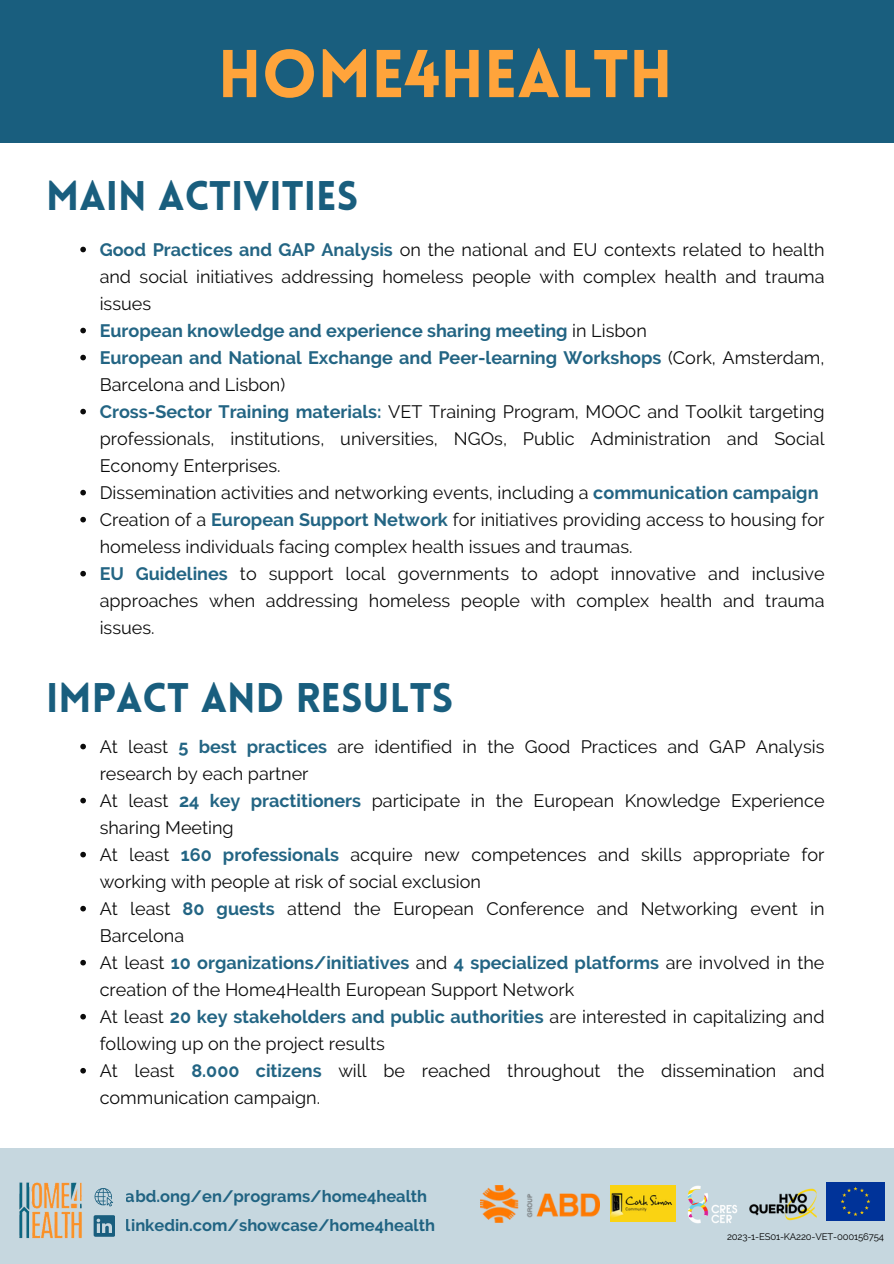
<style>
.page{position:relative;width:894px;height:1264px;background:#fff}
.page>*{position:absolute;margin:0;border:0;box-sizing:border-box;transform-origin:0 0}
.t1{font:900 66px "Lovelo";color:#ffa43b}
.t2{font:900 40.5px "Lovelo";color:#195e7e}
.t3{font:18px/27px "Raleway";color:#000}
.t4{font:700 16.5px/29.5px "Raleway";color:#195e7e}
.t5{font:9.6px "Raleway";letter-spacing:-.015em;color:#000}
.s1{font-weight:700;color:#195e7e}
</style>
<div class="page">
<div style="left:0;top:1148px;width:893px;height:115px;background:#c6d7df"></div>
<img style="left:480px;top:1185px;width:119px;height:37px">
<img style="left:749px;top:1188px;width:67px;height:32px">
<img style="left:687px;top:1185px;width:50px;height:38px">
<img style="left:610px;top:1185px;width:65px;height:36px">
<img style="left:826px;top:1182px;width:57px;height:38px">
<div style="left:0;top:0;width:893px;height:142px;background:#195e7e"></div>
<img style="left:19px;top:1182px;width:63px;height:57px">
<svg style="left:94px;top:1215px;width:21px;height:21px"></svg>
<svg style="left:94px;top:1188px;width:19px;height:18px"></svg>
<svg style="left:80px;top:743px;width:6px;height:6px"></svg>
<svg style="left:80px;top:797px;width:6px;height:6px"></svg>
<svg style="left:80px;top:851px;width:6px;height:6px"></svg>
<svg style="left:80px;top:905px;width:6px;height:6px"></svg>
<svg style="left:80px;top:959px;width:6px;height:6px"></svg>
<svg style="left:80px;top:1013px;width:6px;height:6px"></svg>
<svg style="left:80px;top:1067px;width:6px;height:6px"></svg>
<svg style="left:80px;top:247px;width:6px;height:5px"></svg>
<svg style="left:80px;top:328px;width:6px;height:5px"></svg>
<svg style="left:80px;top:355px;width:6px;height:5px"></svg>
<svg style="left:80px;top:409px;width:6px;height:5px"></svg>
<svg style="left:80px;top:490px;width:6px;height:5px"></svg>
<svg style="left:80px;top:517px;width:6px;height:5px"></svg>
<svg style="left:80px;top:571px;width:6px;height:5px"></svg>
<h2 class="t1" style="left:218px;top:48px;width:456px">HOME4HEALTH</h2>
<p class="t2" style="left:46px;top:180px;width:313px">MAIN ACTIVITIES</p>
<p class="t3" style="left:100px;top:236px;width:726px"><span class="s1">Good Practices and GAP Analysis</span> on the national and EU contexts related to health and social initiatives addressing homeless people with complex health and trauma issues<br><span class="s1">European knowledge and experience sharing meeting</span> in Lisbon<br><span class="s1">European and National Exchange and Peer-learning Workshops</span> (Cork, Amsterdam, Barcelona and Lisbon)<br><span class="s1">Cross-Sector Training materials:</span> VET Training Program, MOOC and Toolkit targeting professionals, institutions, universities, NGOs, Public Administration and Social Economy Enterprises.<br>Dissemination activities and networking events, including a <span class="s1">communication campaign </span>Creation of a <span class="s1">European Support Network</span> for initiatives providing access to housing for homeless individuals facing complex health issues and traumas.<br><span class="s1">EU Guidelines</span> to support local governments to adopt innovative and inclusive approaches when addressing homeless people with complex health and trauma issues.</p>
<p class="t2" style="left:46px;top:681px;width:408px">IMPACT AND RESULTS</p>
<p class="t3" style="left:100px;top:733px;width:726px">At least <span class="s1">5 best practices</span> are identified in the Good Practices and GAP Analysis research by each partner<br>At least <span class="s1">24 key practitioners</span> participate in the European Knowledge Experience sharing Meeting<br>At least <span class="s1">160 professionals</span> acquire new competences and skills appropriate for working with people at risk of social exclusion<br>At least <span class="s1">80 guests</span> attend the European Conference and Networking event in Barcelona<br>At least <span class="s1">10 organizations/initiatives</span> and <span class="s1">4 specialized platforms</span> are involved in the creation of the Home4Health European Support Network<br>At least <span class="s1">20 key stakeholders and public authorities</span> are interested in capitalizing and following up on the project results<br>At least <span class="s1">8.000 citizens</span> will be reached throughout the dissemination and communication campaign.</p>
<p class="t4" style="left:126px;top:1181px;width:310px">abd.ong/en/programs/home4health linkedin.com/showcase/home4health</p>
<p class="t5" style="left:726px;top:1230px;width:158px">2023-1-ES01-KA220-VET-000156754</p>
</div>
